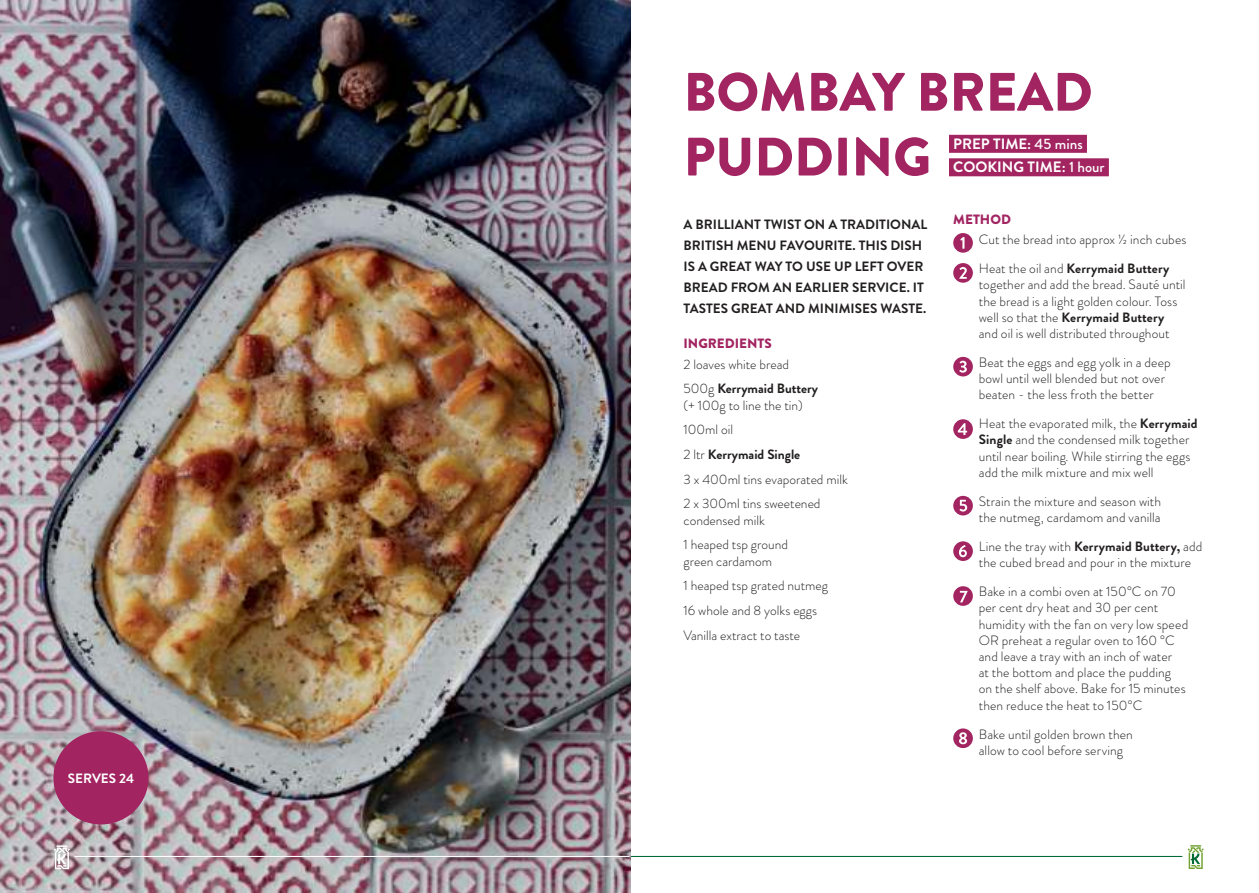
<style>
.page{position:relative;width:1259px;height:893px;background:#fff}
.page>*{position:absolute;margin:0;border:0;box-sizing:border-box;transform-origin:0 0}
.t1{font:900 54px/64.8px "Brandon Grotesque";color:#a22461}
.t2{font:700 15px/23.5px "Brandon Grotesque";color:#fff}
.t3{font:300 13.5px/16.2px "Brandon Grotesque";letter-spacing:.005em;color:#221f1f}
.t4{font:700 13.5px/21px "Brandon Grotesque";color:#221f1f}
.t5{font:900 13.5px "Brandon Grotesque";color:#a22461}
.t6{font:700 13.5px "Brandon Grotesque";color:#fff}
.s1{font-weight:500}
.s2{font-weight:700}
</style>
<div class="page">
<svg style="left:1187px;top:845px;width:16px;height:24px"></svg>
<hr style="left:629px;top:856px;width:553px;height:1px;background:#006b35">
<img style="left:0;top:0;width:630px;height:893px">
<hr style="left:74px;top:856px;width:555px;height:1px;background:#fff">
<svg style="left:54px;top:845px;width:16px;height:24px"></svg>
<svg style="left:953px;top:233px;width:20px;height:20px"></svg>
<svg style="left:953px;top:263px;width:20px;height:20px"></svg>
<svg style="left:953px;top:357px;width:20px;height:19px"></svg>
<svg style="left:953px;top:419px;width:20px;height:20px"></svg>
<svg style="left:953px;top:496px;width:20px;height:19px"></svg>
<svg style="left:953px;top:541px;width:20px;height:20px"></svg>
<svg style="left:953px;top:586px;width:20px;height:20px"></svg>
<svg style="left:953px;top:728px;width:20px;height:20px"></svg>
<div style="left:949px;top:135px;width:138px;height:18px;background:#a22461"></div>
<div style="left:949px;top:158px;width:160px;height:18px;background:#a22461"></div>
<div style="left:53px;top:731px;width:95px;height:93px;background:#a22461;border-radius:50%"></div>
<p class="t6" style="left:68px;top:770px;width:68px">SERVES 24</p>
<h1 class="t1" style="left:683px;top:60px;width:411px">BOMBAY BREAD<br>PUDDING</h1>
<p class="t2" style="left:953px;top:132px;width:153px">PREP TIME: <span class="s1">45 mins<br></span>COOKING TIME: <span class="s1">1 hour</span></p>
<p class="t4" style="left:683px;top:214px;width:245px">A BRILLIANT TWIST ON A TRADITIONAL BRITISH MENU FAVOURITE. THIS DISH IS A GREAT WAY TO USE UP LEFT OVER BREAD FROM AN EARLIER SERVICE. IT TASTES GREAT AND MINIMISES WASTE.</p>
<p class="t5" style="left:683px;top:336px;width:90px">INGREDIENTS</p>
<p class="t3" style="left:683px;top:354px;width:136px;line-height:24.8px">2 loaves white bread<br>500g <span class="s2">Kerrymaid Buttery</span></p>
<p class="t3" style="left:683px;top:394px;width:166px;line-height:24.8px">(+ 100g to line the tin)<br>100ml oil<br>2 ltr <span class="s2">Kerrymaid Single<br></span>3 x 400ml tins evaporated milk<br>2 x 300ml tins sweetened</p>
<p class="t3" style="left:683px;top:509px;width:106px;line-height:24.8px">condensed milk<br>1 heaped tsp ground</p>
<p class="t3" style="left:683px;top:550px;width:146px;line-height:24.8px">green cardamom<br>1 heaped tsp grated nutmeg<br>16 whole and 8 yolks eggs<br>Vanilla extract to taste</p>
<p class="t5" style="left:953px;top:211px;width:59px">METHOD</p>
<p class="t3" style="left:978px;top:227px;width:209px;line-height:29px">Cut the bread into approx ½ inch cubes<br>Heat the oil and <span class="s2">Kerrymaid Buttery</span></p>
<p class="t3" style="left:978px;top:278px;width:208px">together and add the bread. Sauté until the bread is a light golden colour. Toss well so that the <span class="s2">Kerrymaid Buttery </span>and oil is well distributed throughout</p>
<p class="t3" style="left:978px;top:356px;width:193px">Beat the eggs and egg yolk in a deep bowl until well blended but not over beaten - the less froth the better</p>
<p class="t3" style="left:978px;top:417px;width:220px">Heat the evaporated milk, the <span class="s2">Kerrymaid Single</span> and the condensed milk together until near boiling. While stirring the eggs add the milk mixture and mix well</p>
<p class="t3" style="left:978px;top:495px;width:184px">Strain the mixture and season with the nutmeg, cardamom and vanilla</p>
<p class="t3" style="left:978px;top:540px;width:225px">Line the tray with <span class="s2">Kerrymaid Buttery,</span> add the cubed bread and pour in the mixture</p>
<p class="t3" style="left:978px;top:585px;width:211px">Bake in a combi oven at 150°C on 70 per cent dry heat and 30 per cent humidity with the fan on very low speed OR preheat a regular oven to 160 °C and leave a tray with an inch of water<br>at the bottom and place the pudding<br>on the shelf above. Bake for 15 minutes then reduce the heat to 150°C</p>
<p class="t3" style="left:978px;top:728px;width:156px">Bake until golden brown then allow to cool before serving</p>
</div>
